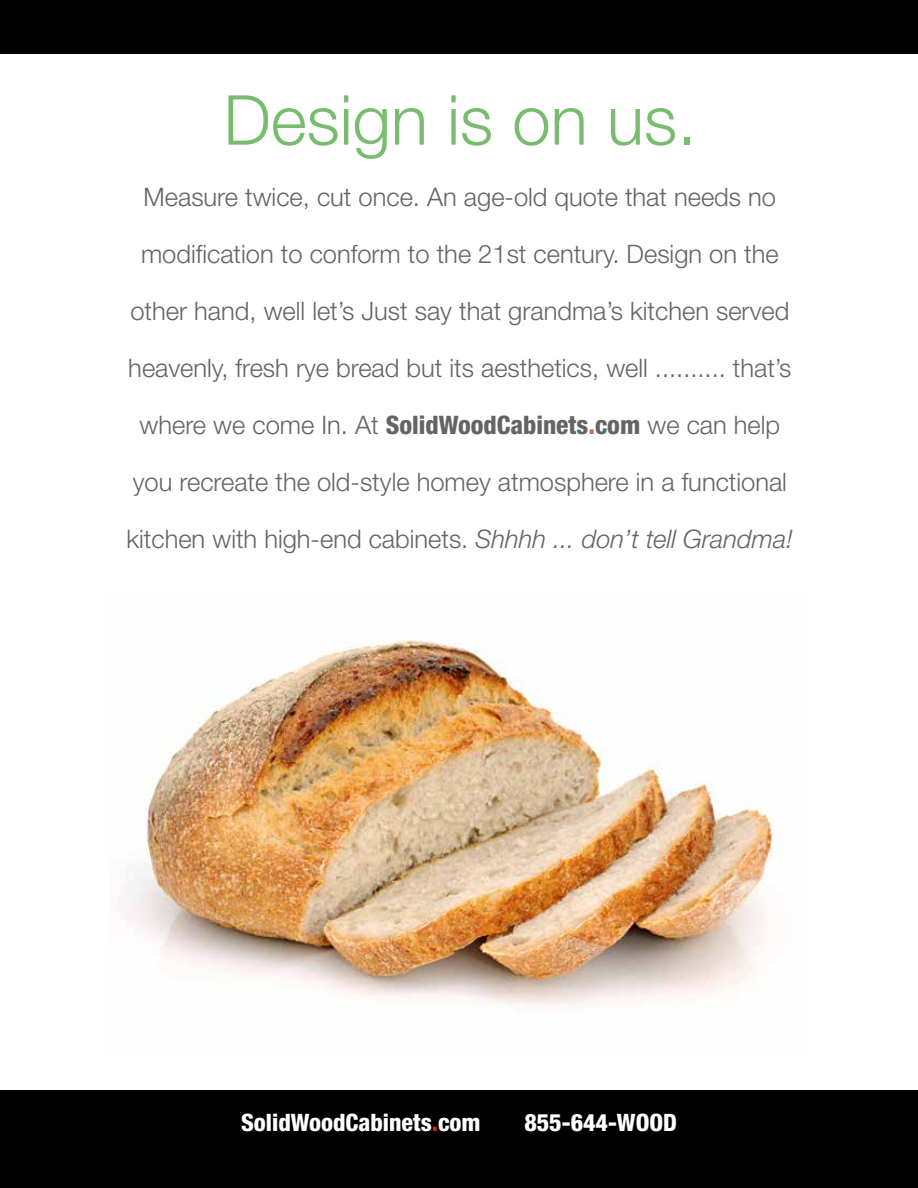
<style>
.page{position:relative;width:918px;height:1188px;background:#fff}
.page>*{position:absolute;margin:0;border:0;box-sizing:border-box;transform-origin:0 0}
.t1{font:300 69px "Helvetica Neue LT Std";color:#79bc6f}
.t2{font:300 25.5px "Helvetica Neue LT Std";color:#636466}
.t3{font:800 condensed 24px "Helvetica Neue LT Std";color:#fff}
.s1{font-weight:800;font-stretch:condensed}
.s2{font-weight:800;font-stretch:condensed;color:#db634b}
.s3{font-style:italic}
.s4{color:#d2232a}
</style>
<div class="page">
<div style="left:0;top:0;width:918px;height:53px;background:#000"></div>
<div style="left:0;top:1091px;width:918px;height:97px;background:#000"></div>
<img style="left:123px;top:639px;width:660px;height:368px">
<h1 class="t1" style="left:224px;top:78px;width:474px">Design is on us.</h1>
<p class="t2" style="left:144px;top:182px;width:634px">Measure twice, cut once. An age-old quote that needs no</p>
<p class="t2" style="left:141px;top:238px;width:639px">modification to conform to the 21st century. Design on the</p>
<p class="t2" style="left:130px;top:295px;width:660px">other hand, well let’s Just say that grandma’s kitchen served</p>
<p class="t2" style="left:128px;top:352px;width:665px">heavenly, fresh rye bread but its aesthetics, well .......... that’s</p>
<p class="t2" style="left:140px;top:409px;width:642px">where we come In. At <span class="s1">SolidWoodCabinets</span><span class="s2">.</span><span class="s1">com</span> we can help</p>
<p class="t2" style="left:133px;top:466px;width:656px">you recreate the old-style homey atmosphere in a functional</p>
<p class="t2" style="left:126px;top:523px;width:668px">kitchen with high-end cabinets. <span class="s3">Shhhh ... don’t tell Grandma!</span></p>
<p class="t3" style="left:241px;top:1108px;width:241px">SolidWoodCabinets<span class="s4">.</span>com</p>
<p class="t3" style="left:524px;top:1108px;width:154px">855-644-WOOD</p>
</div>
